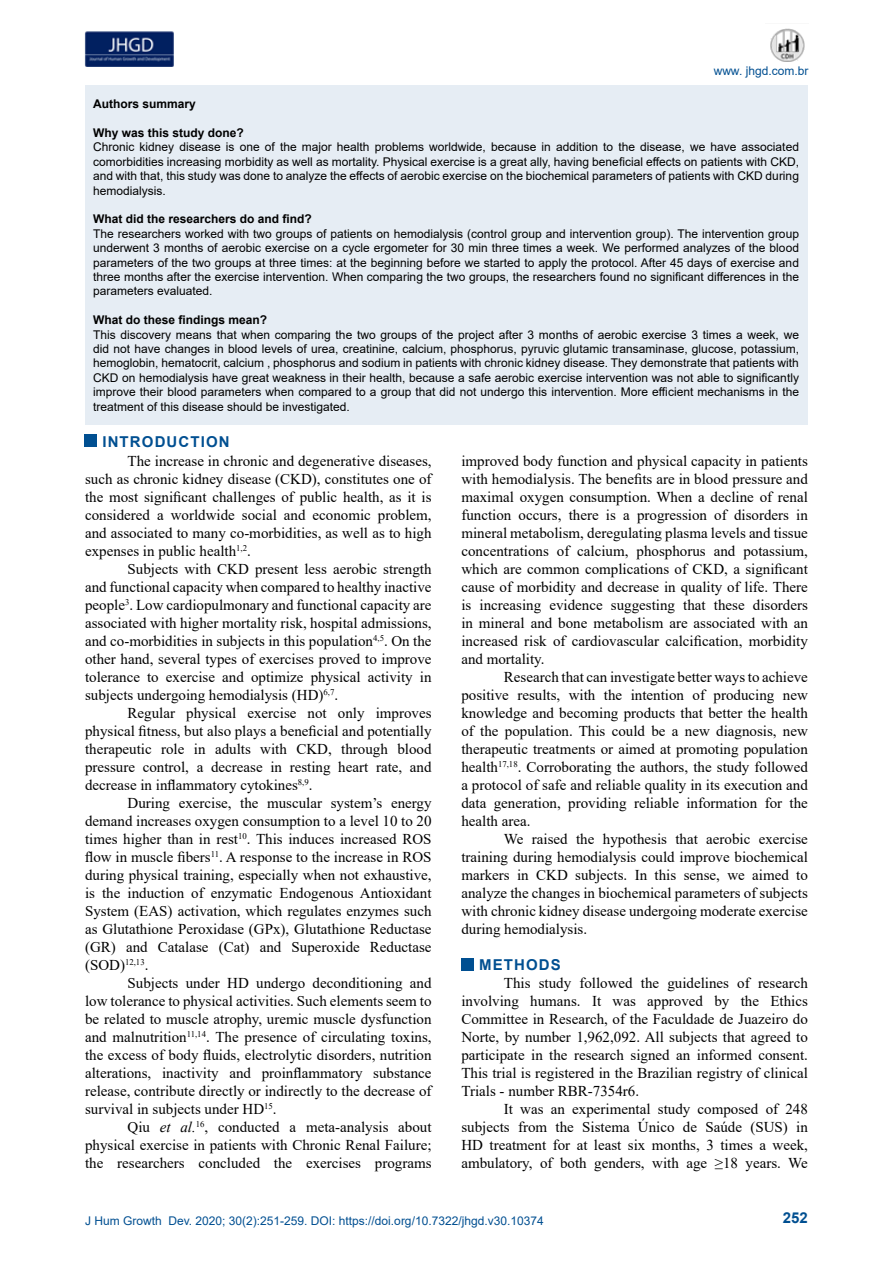
<style>
.page{position:relative;width:893px;height:1263px;background:#fff}
.page>*{position:absolute;margin:0;border:0;box-sizing:border-box;transform-origin:0 0}
.t1{font:15px/18px "Times New Roman";color:#000;text-align:justify}
.t2{font:700 15px "Arial";letter-spacing:.075em;color:#004f91}
.t3{font:12px/14.4px "Arial";color:#000;text-align:justify}
.t4{font:12px "Arial";color:#004f91}
.t5{font:700 12px "Arial";color:#000}
.s1{font-style:italic}
</style>
<div class="page">
<img style="left:85px;top:31px;width:89px;height:35px">
<img style="left:770px;top:28px;width:35px;height:34px">
<div style="left:85px;top:435px;width:12px;height:12px;background:#004f91"></div>
<div style="left:461px;top:958px;width:12px;height:12px;background:#004f91"></div>
<div style="left:85px;top:85px;width:722px;height:340px;background:#e6edf4"></div>
<p class="t4" style="left:714px;top:62px;width:96px">www. jhgd.com.br</p>
<p class="t5" style="left:93px;top:96px;width:104px">Authors summary</p>
<p class="t5" style="left:93px;top:124px;width:152px">Why was this study done?</p>
<p class="t3" style="left:93px;top:140px;width:707px">Chronic kidney disease is one of the major health problems worldwide, because in addition to the disease, we have associated comorbidities increasing morbidity as well as mortality. Physical exercise is a great ally, having beneficial effects on patients with CKD, and with that, this study was done to analyze the effects of aerobic exercise on the biochemical parameters of patients with CKD during hemodialysis.</p>
<p class="t5" style="left:93px;top:211px;width:220px">What did the researchers do and find?</p>
<p class="t3" style="left:93px;top:226px;width:707px">The researchers worked with two groups of patients on hemodialysis (control group and intervention group). The intervention group underwent 3 months of aerobic exercise on a cycle ergometer for 30 min three times a week. We performed analyzes of the blood parameters of the two groups at three times: at the beginning before we started to apply the protocol. After 45 days of exercise and three months after the exercise intervention. When comparing the two groups, the researchers found no significant differences in the parameters evaluated.</p>
<p class="t5" style="left:93px;top:312px;width:176px">What do these findings mean?</p>
<p class="t3" style="left:93px;top:327px;width:707px">This discovery means that when comparing the two groups of the project after 3 months of aerobic exercise 3 times a week, we did not have changes in blood levels of urea, creatinine, calcium, phosphorus, pyruvic glutamic transaminase, glucose, potassium, hemoglobin, hematocrit, calcium , phosphorus and sodium in patients with chronic kidney disease. They demonstrate that patients with CKD on hemodialysis have great weakness in their health, because a safe aerobic exercise intervention was not able to significantly improve their blood parameters when compared to a group that did not undergo this intervention. More efficient mechanisms in the treatment of this disease should be investigated.</p>
<p class="t2" style="left:102px;top:431px;width:129px">INTRODUCTION</p>
<p class="t1" style="left:85px;top:452px;width:348px;text-indent:43px">The increase in chronic and degenerative diseases, such as chronic kidney disease (CKD), constitutes one of the most significant challenges of public health, as it is considered a worldwide social and economic problem, and associated to many co-morbidities, as well as to high expenses in public health<sup>1,2</sup>.</p>
<p class="t1" style="left:85px;top:560px;width:348px;text-indent:43px">Subjects with CKD present less aerobic strength and functional capacity when compared to healthy inactive people<sup>3</sup>. Low cardiopulmonary and functional capacity are associated with higher mortality risk, hospital admissions, and co-morbidities in subjects in this population<sup>4,5</sup>. On the other hand, several types of exercises proved to improve tolerance to exercise and optimize physical activity in subjects undergoing hemodialysis (HD)<sup>6,7</sup>.</p>
<p class="t1" style="left:85px;top:704px;width:348px;text-indent:43px">Regular physical exercise not only improves physical fitness, but also plays a beneficial and potentially therapeutic role in adults with CKD, through blood pressure control, a decrease in resting heart rate, and decrease in inflammatory cytokines<sup>8,9</sup>.</p>
<p class="t1" style="left:85px;top:794px;width:348px;text-indent:43px">During exercise, the muscular system’s energy demand increases oxygen consumption to a level 10 to 20 times higher than in rest<sup>10</sup>. This induces increased ROS flow in muscle fibers<sup>11</sup>. A response to the increase in ROS during physical training, especially when not exhaustive, is the induction of enzymatic Endogenous Antioxidant System (EAS) activation, which regulates enzymes such as Glutathione Peroxidase (GPx), Glutathione Reductase (GR) and Catalase (Cat) and Superoxide Reductase (SOD)<sup>12,13</sup>.</p>
<p class="t1" style="left:85px;top:974px;width:348px;text-indent:43px">Subjects under HD undergo deconditioning and low tolerance to physical activities. Such elements seem to be related to muscle atrophy, uremic muscle dysfunction and malnutrition<sup>11,14</sup>. The presence of circulating toxins, the excess of body fluids, electrolytic disorders, nutrition alterations, inactivity and proinflammatory substance release, contribute directly or indirectly to the decrease of survival in subjects under HD<sup>15</sup>.</p>
<p class="t1" style="left:85px;top:1118px;width:348px;text-indent:43px">Qiu <span class="s1">et al.</span><sup>16</sup>, conducted a meta-analysis about physical exercise in patients with Chronic Renal Failure; the researchers concluded the exercises programs</p>
<p class="t1" style="left:461px;top:452px;width:348px">improved body function and physical capacity in patients with hemodialysis. The benefits are in blood pressure and maximal oxygen consumption. When a decline of renal function occurs, there is a progression of disorders in mineral metabolism, deregulating plasma levels and tissue concentrations of calcium, phosphorus and potassium, which are common complications of CKD, a significant cause of morbidity and decrease in quality of life. There is increasing evidence suggesting that these disorders in mineral and bone metabolism are associated with an increased risk of cardiovascular calcification, morbidity and mortality.</p>
<p class="t1" style="left:461px;top:668px;width:348px;text-indent:43px">Research that can investigate better ways to achieve positive results, with the intention of producing new knowledge and becoming products that better the health of the population. This could be a new diagnosis, new therapeutic treatments or aimed at promoting population health<sup>17,18</sup>. Corroborating the authors, the study followed a protocol of safe and reliable quality in its execution and data generation, providing reliable information for the health area.</p>
<p class="t1" style="left:461px;top:830px;width:348px;text-indent:43px">We raised the hypothesis that aerobic exercise training during hemodialysis could improve biochemical markers in CKD subjects. In this sense, we aimed to analyze the changes in biochemical parameters of subjects with chronic kidney disease undergoing moderate exercise during hemodialysis.</p>
<p class="t2" style="left:479px;top:954px;width:83px">METHODS</p>
<p class="t1" style="left:461px;top:974px;width:348px;text-indent:43px">This study followed the guidelines of research involving humans. It was approved by the Ethics Committee in Research, of the Faculdade de Juazeiro do Norte, by number 1,962,092. All subjects that agreed to participate in the research signed an informed consent.<br>This trial is registered in the Brazilian registry of clinical Trials - number RBR-7354r6.</p>
<p class="t1" style="left:461px;top:1100px;width:348px;text-indent:43px">It was an experimental study composed of 248 subjects from the Sistema Único de Saúde (SUS) in HD treatment for at least six months, 3 times a week, ambulatory, of both genders, with age ≥18 years. We</p>
<p class="t4" style="left:85px;top:1212px;width:460px">J Hum Growth Dev. 2020; 30(2):251-259. DOI: https://doi.org/10.7322/jhgd.v30.10374</p>
<p class="t2" style="left:783px;top:1207px;width:27px">252</p>
</div>
